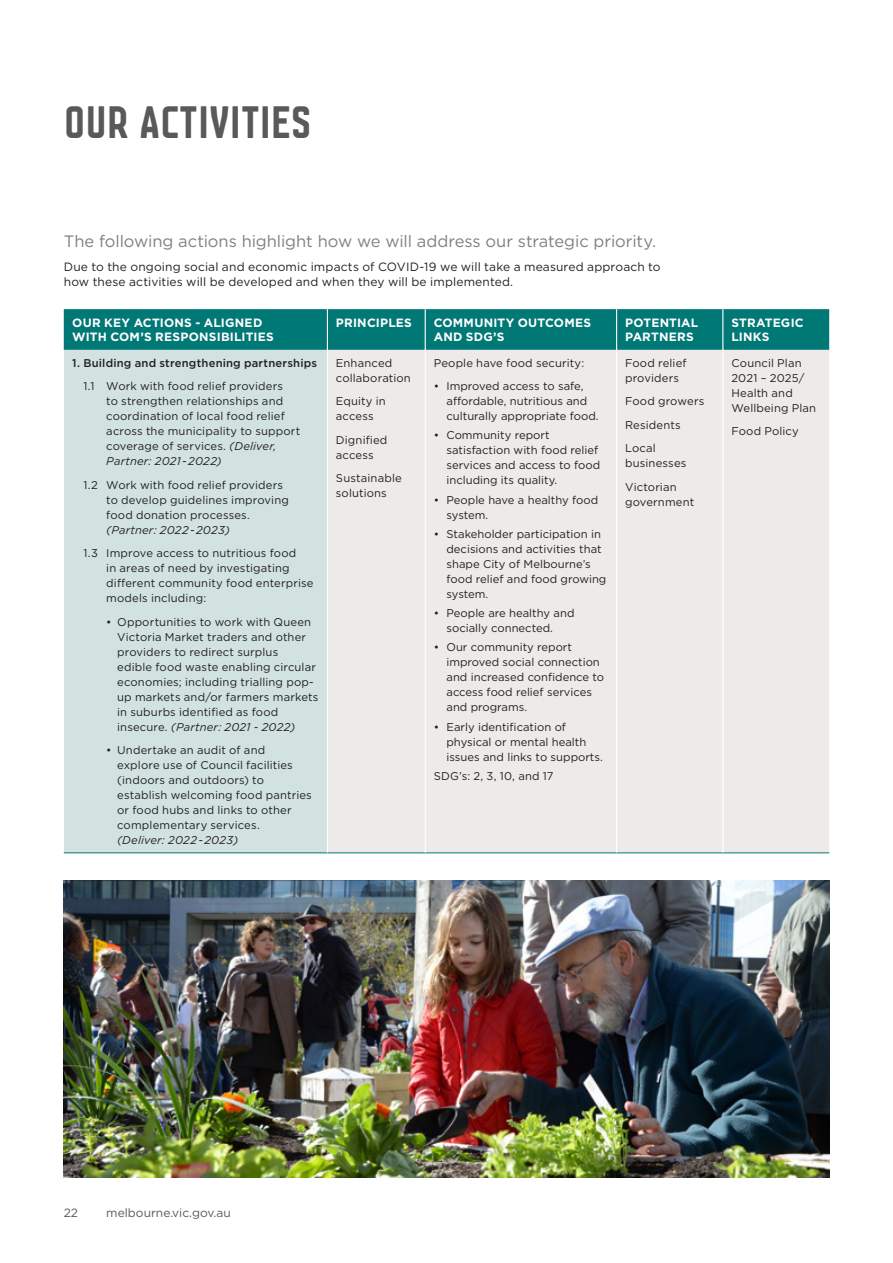
<style>
.page{position:relative;width:893px;height:1263px;background:#fff}
.page>*{position:absolute;margin:0;border:0;box-sizing:border-box;transform-origin:0 0}
.t1{font:48px "Co M";color:#58595b}
.t2{font:16.5px "Gotham";letter-spacing:-.005em;color:#7c8185}
.t3{font:12px/15px "Gotham";letter-spacing:.01em;color:#231f20}
.t4{font:700 12px/13.5px "Gotham";letter-spacing:.02em;color:#fff}
.t5{font:12px "Gotham";color:#58595b}
.t6{font:11.25px/15px "Gotham";letter-spacing:.005em;color:#231f20}
.t7{font:500 11.25px "Gotham";letter-spacing:.015em;color:#231f20}
.t8{font:italic 11.25px "Gotham";letter-spacing:.02em;color:#231f20}
.s1{font-style:italic}
</style>
<div class="page">
<img style="left:64px;top:880px;width:765px;height:298px">
<div style="left:64px;top:309px;width:765px;height:40px;background:#007875"></div>
<div style="left:64px;top:349px;width:263px;height:504px;background:#d1e2e1"></div>
<div style="left:328px;top:350px;width:501px;height:502px;background:#edebe9"></div>
<hr style="left:64px;top:349px;width:263px;height:1px;background:#007875">
<hr style="left:328px;top:349px;width:97px;height:1px;background:#007875">
<hr style="left:426px;top:349px;width:190px;height:1px;background:#007875">
<hr style="left:617px;top:349px;width:105px;height:1px;background:#007875">
<hr style="left:723px;top:349px;width:106px;height:1px;background:#007875">
<hr style="left:64px;top:852px;width:263px;height:1px;background:#007875">
<hr style="left:327px;top:852px;width:98px;height:1px;background:#007875">
<hr style="left:425px;top:852px;width:192px;height:1px;background:#007875">
<hr style="left:617px;top:852px;width:106px;height:1px;background:#007875">
<hr style="left:723px;top:852px;width:106px;height:1px;background:#007875">
<hr style="left:327px;top:309px;width:1px;height:40px;background:#fff">
<hr style="left:425px;top:309px;width:1px;height:40px;background:#fff">
<hr style="left:616px;top:309px;width:1px;height:40px;background:#fff">
<hr style="left:722px;top:309px;width:1px;height:40px;background:#fff">
<hr style="left:425px;top:349px;width:1px;height:503px;background:#fff">
<hr style="left:616px;top:349px;width:1px;height:503px;background:#fff">
<hr style="left:722px;top:349px;width:1px;height:503px;background:#fff">
<h1 class="t1" style="left:64px;top:88px;width:249px">OUR ACTIVITIES</h1>
<h2 class="t2" style="left:64px;top:231px;width:594px">The following actions highlight how we will address our strategic priority.</h2>
<p class="t3" style="left:64px;top:259px;width:598px">Due to the ongoing social and economic impacts of COVID-19 we will take a measured approach to how these activities will be developed and when they will be implemented.</p>
<p class="t4" style="left:72px;top:316px;width:203px">OUR KEY ACTIONS - ALIGNED<br>WITH COM’S RESPONSIBILITIES</p>
<p class="t4" style="left:336px;top:316px;width:77px">PRINCIPLES</p>
<p class="t4" style="left:434px;top:316px;width:159px">COMMUNITY OUTCOMES<br>AND SDG’S</p>
<p class="t4" style="left:625px;top:316px;width:75px">POTENTIAL<br>PARTNERS</p>
<p class="t4" style="left:731px;top:316px;width:74px">STRATEGIC<br>LINKS</p>
<p class="t7" style="left:72px;top:355px;width:246px">1. Building and strengthening partnerships</p>
<p class="t6" style="left:106px;top:379px;width:196px;text-indent:-23px">1.1 Work with food relief providers<br>to strengthen relationships and coordination of local food relief across the municipality to support coverage of services. <span class="s1">(Deliver,<br>Partner: 2021 - 2022)</span></p>
<p class="t6" style="left:106px;top:477px;width:184px;text-indent:-23px">1.2 Work with food relief providers to develop guidelines improving food donation processes.</p>
<p class="t8" style="left:106px;top:523px;width:125px">(Partner: 2022 - 2023)</p>
<p class="t6" style="left:106px;top:545px;width:209px;text-indent:-23px">1.3 Improve access to nutritious food<br>in areas of need by investigating different community food enterprise models including:</p>
<p class="t6" style="left:117px;top:614px;width:203px;text-indent:-11px">• Opportunities to work with Queen Victoria Market traders and other providers to redirect surplus<br>edible food waste enabling circular economies; including trialling pop&shy;up markets and/or farmers markets in suburbs identified as food insecure. <span class="s1">(Partner: 2021 - 2022)</span></p>
<p class="t6" style="left:117px;top:742px;width:196px;text-indent:-11px">• Undertake an audit of and<br>explore use of Council facilities (indoors and outdoors) to establish welcoming food pantries or food hubs and links to other complementary services.</p>
<p class="t8" style="left:117px;top:833px;width:123px">(Deliver: 2022 - 2023)</p>
<p class="t6" style="left:625px;top:355px;width:63px">Food relief providers</p>
<p class="t6" style="left:625px;top:389px;width:81px;line-height:23.5px">Food growers<br>Residents<br>Local</p>
<p class="t6" style="left:625px;top:451px;width:63px;line-height:23.5px">businesses<br>Victorian</p>
<p class="t6" style="left:625px;top:494px;width:71px">government</p>
<p class="t6" style="left:731px;top:355px;width:86px">Council Plan<br>2021 – 2025/<br>Health and<br>Wellbeing Plan</p>
<p class="t6" style="left:731px;top:423px;width:69px">Food Policy</p>
<p class="t6" style="left:434px;top:355px;width:152px">People have food security:</p>
<p class="t6" style="left:446px;top:378px;width:154px;text-indent:-13px">• Improved access to safe, affordable, nutritious and culturally appropriate food.</p>
<p class="t6" style="left:446px;top:428px;width:155px;text-indent:-13px">• Community report satisfaction with food relief services and access to food including its quality.</p>
<p class="t6" style="left:446px;top:492px;width:153px;text-indent:-13px">• People have a healthy food system.</p>
<p class="t6" style="left:446px;top:526px;width:161px;text-indent:-13px">• Stakeholder participation in decisions and activities that shape City of Melbourne’s food relief and food growing system.</p>
<p class="t6" style="left:446px;top:605px;width:130px;text-indent:-13px">• People are healthy and socially connected.</p>
<p class="t6" style="left:446px;top:640px;width:159px;text-indent:-13px">• Our community report improved social connection and increased confidence to access food relief services and programs.</p>
<p class="t6" style="left:446px;top:719px;width:158px;text-indent:-13px">• Early identification of physical or mental health issues and links to supports.</p>
<p class="t6" style="left:434px;top:768px;width:121px">SDG’s: 2, 3, 10, and 17</p>
<p class="t6" style="left:336px;top:355px;width:76px">Enhanced collaboration</p>
<p class="t6" style="left:336px;top:393px;width:51px">Equity in access</p>
<p class="t6" style="left:336px;top:432px;width:53px">Dignified access</p>
<p class="t6" style="left:336px;top:470px;width:67px">Sustainable solutions</p>
<p class="t5" style="left:64px;top:1205px;width:16px">22</p>
<p class="t5" style="left:106px;top:1205px;width:126px">melbourne.vic.gov.au</p>
</div>
